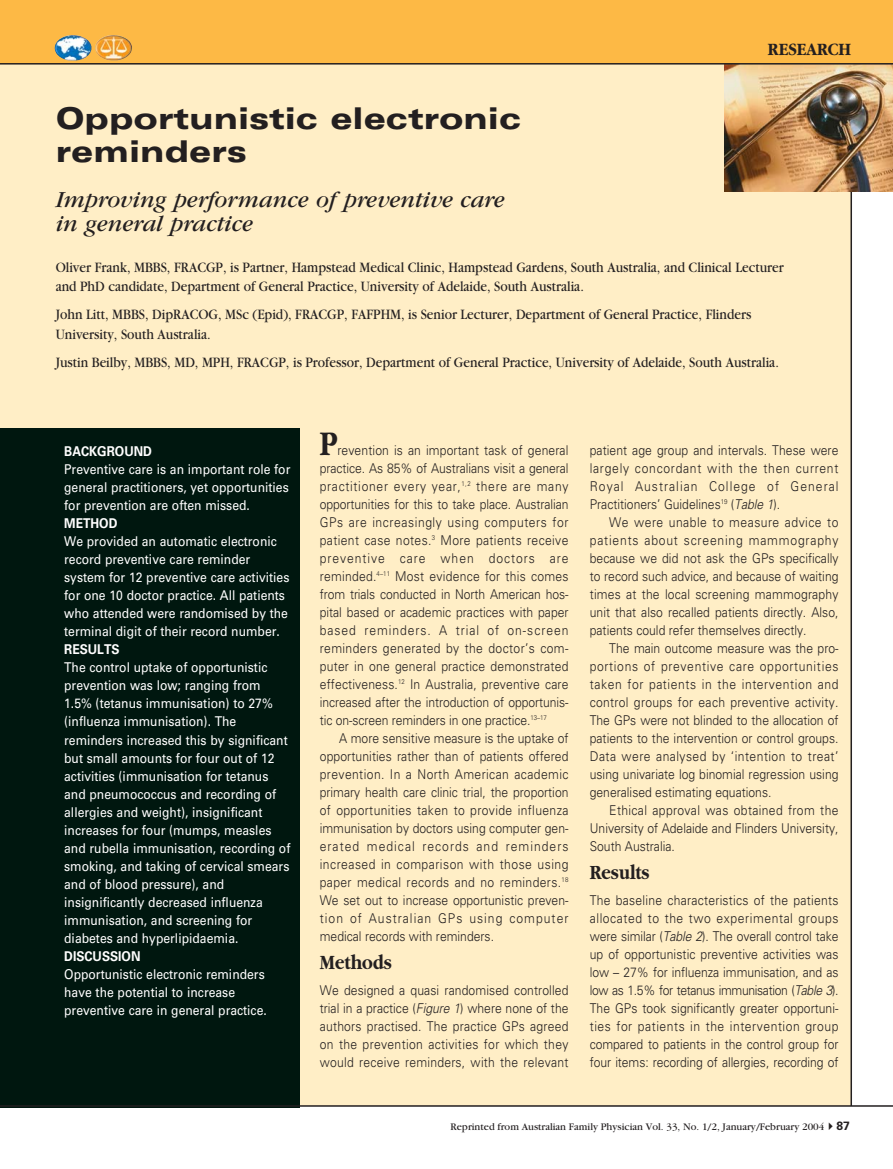
<style>
.page{position:relative;width:893px;height:1169px;background:#fff}
.page>*{position:absolute;margin:0;border:0;box-sizing:border-box;transform-origin:0 0}
.t1{font:700 36px "Garamond";color:#231f20;scale:.8 1}
.t2{font:900 expanded 30px/33px "Univers";color:#231f20}
.t3{font:italic 24px/24px "Garamond";color:#231f20}
.t4{font:700 21px "Garamond";color:#231f20;scale:.85 1}
.t5{font:700 18px "Garamond";color:#231f20;scale:.9 1}
.t6{font:15px/19.5px "Garamond";color:#231f20;scale:.9 1}
.t7{font:300 13.5px/18px "Univers";color:#231f20;text-align:justify;scale:.9 1}
.t8{font:13.5px/18px "Univers";color:#fff;scale:.9 1}
.t9{font:700 13.5px "Univers";color:#fff;scale:.9 1}
.t10{font:10.5px "Garamond";color:#231f20}
.s1{font-style:italic}
.s2{font-family:"Univers";font-weight:700;font-size:12px}
</style>
<div class="page">
<div style="left:0;top:43px;width:851px;height:1063px;background:#ffeec6"></div>
<div style="left:0;top:0;width:892px;height:64px;background:#fdb945"></div>
<div style="left:0;top:428px;width:299px;height:679px;background:#00170f"></div>
<hr style="left:850px;top:65px;width:2px;height:1041px;background:#231f20">
<img style="left:724px;top:65px;width:168px;height:126px">
<hr style="left:0;top:63px;width:892px;height:2px;background:#231f20">
<hr style="left:0;top:1105px;width:892px;height:1px;background:#231f20">
<img style="left:55px;top:35px;width:37px;height:26px">
<img style="left:95px;top:35px;width:37px;height:25px">
<h3 class="t5" style="left:768px;top:42px;width:94px">RESEARCH</h3>
<h2 class="t2" style="left:56px;top:104px;width:467px">Opportunistic electronic reminders</h2>
<h3 class="t3" style="left:56px;top:190px;width:450px">Improving performance of preventive care in general practice</h3>
<p class="t6" style="left:56px;top:259px;width:810px">Oliver Frank, MBBS, FRACGP, is Partner, Hampstead Medical Clinic, Hampstead Gardens, South Australia, and Clinical Lecturer and PhD candidate, Department of General Practice, University of Adelaide, South Australia.</p>
<p class="t6" style="left:56px;top:306px;width:774px">John Litt, MBBS, DipRACOG, MSc (Epid), FRACGP, FAFPHM, is Senior Lecturer, Department of General Practice, Flinders<br>University, South Australia.</p>
<p class="t6" style="left:56px;top:354px;width:805px">Justin Beilby, MBBS, MD, MPH, FRACGP, is Professor, Department of General Practice, University of Adelaide, South Australia.</p>
<p class="t9" style="left:64px;top:446px;width:99px">BACKGROUND</p>
<p class="t8" style="left:64px;top:462px;width:253px">Preventive care is an important role for general practitioners, yet opportunities for prevention are often missed.</p>
<p class="t9" style="left:64px;top:518px;width:61px">METHOD</p>
<p class="t8" style="left:64px;top:534px;width:252px">We provided an automatic electronic record preventive care reminder system for 12 preventive care activities for one 10 doctor practice. All patients who attended were randomised by the terminal digit of their record number.</p>
<p class="t9" style="left:64px;top:644px;width:63px">RESULTS</p>
<p class="t8" style="left:64px;top:660px;width:253px">The control uptake of opportunistic prevention was low; ranging from 1.5% (tetanus immunisation) to 27% (influenza immunisation). The reminders increased this by significant but small amounts for four out of 12 activities (immunisation for tetanus and pneumococcus and recording of allergies and weight), insignificant increases for four (mumps, measles and rubella immunisation, recording of smoking, and taking of cervical smears and of blood pressure), and insignificantly decreased influenza immunisation, and screening for diabetes and hyperlipidaemia.</p>
<p class="t9" style="left:64px;top:950px;width:86px">DISCUSSION</p>
<p class="t8" style="left:64px;top:966px;width:227px">Opportunistic electronic reminders have the potential to increase preventive care in general practice.</p>
<h1 class="t1" style="left:320px;top:429px;width:23px">P</h1>
<p class="t7" style="left:320px;top:442px;width:278px;text-indent:18px">revention is an important task of general practice. As 85% of Australians visit a general practitioner every year,<sup>1,2</sup> there are many opportunities for this to take place. Australian GPs are increasingly using computers for patient case notes.<sup>3</sup> More patients receive preventive care when doctors are reminded.<sup>4–11</sup> Most evidence for this comes from trials conducted in North American hos&shy;pital based or academic practices with paper based reminders. A trial of on-screen reminders generated by the doctor’s com&shy;puter in one general practice demonstrated effectiveness.<sup>12</sup> In Australia, preventive care increased after the introduction of opportunis&shy;tic on-screen reminders in one practice.<sup>13–17</sup></p>
<p class="t7" style="left:320px;top:730px;width:278px;text-indent:20px">A more sensitive measure is the uptake of opportunities rather than of patients offered prevention. In a North American academic primary health care clinic trial, the proportion of opportunities taken to provide influenza immunisation by doctors using computer gen&shy;erated medical records and reminders increased in comparison with those using paper medical records and no reminders.<sup>18<br></sup>We set out to increase opportunistic preven&shy;tion of Australian GPs using computer medical records with reminders.</p>
<h3 class="t4" style="left:320px;top:954px;width:86px">Methods</h3>
<p class="t7" style="left:320px;top:982px;width:278px">We designed a quasi randomised controlled trial in a practice (<span class="s1">Figure 1</span>) where none of the authors practised. The practice GPs agreed on the prevention activities for which they would receive reminders, with the relevant</p>
<p class="t7" style="left:589px;top:442px;width:278px">patient age group and intervals. These were largely concordant with the then current Royal Australian College of General Practitioners’ Guidelines<sup>19</sup> (<span class="s1">Table 1</span>).</p>
<p class="t7" style="left:589px;top:514px;width:278px;text-indent:19px">We were unable to measure advice to patients about screening mammography because we did not ask the GPs specifically to record such advice, and because of waiting times at the local screening mammography unit that also recalled patients directly. Also, patients could refer themselves directly.</p>
<p class="t7" style="left:589px;top:640px;width:278px;text-indent:19px">The main outcome measure was the pro&shy;portions of preventive care opportunities taken for patients in the intervention and control groups for each preventive activity.<br>The GPs were not blinded to the allocation of patients to the intervention or control groups.<br>Data were analysed by ‘intention to treat’ using univariate log binomial regression using generalised estimating equations.</p>
<p class="t7" style="left:589px;top:802px;width:278px;text-indent:19px">Ethical approval was obtained from the University of Adelaide and Flinders University, South Australia.</p>
<h3 class="t4" style="left:589px;top:864px;width:72px">Results</h3>
<p class="t7" style="left:589px;top:892px;width:278px">The baseline characteristics of the patients allocated to the two experimental groups were similar (<span class="s1">Table 2</span>). The overall control take up of opportunistic preventive activities was low – 27% for influenza immunisation, and as low as 1.5% for tetanus immunisation (<span class="s1">Table 3</span>).<br>The GPs took significantly greater opportuni&shy;ties for patients in the intervention group compared to patients in the control group for four items: recording of allergies, recording of</p>
<p class="t10" style="left:450px;top:1122px;width:401px">Reprinted from Australian Family Physician Vol. 33, No. 1/2, January/February 2004 <span class="s2">87</span></p>
</div>
